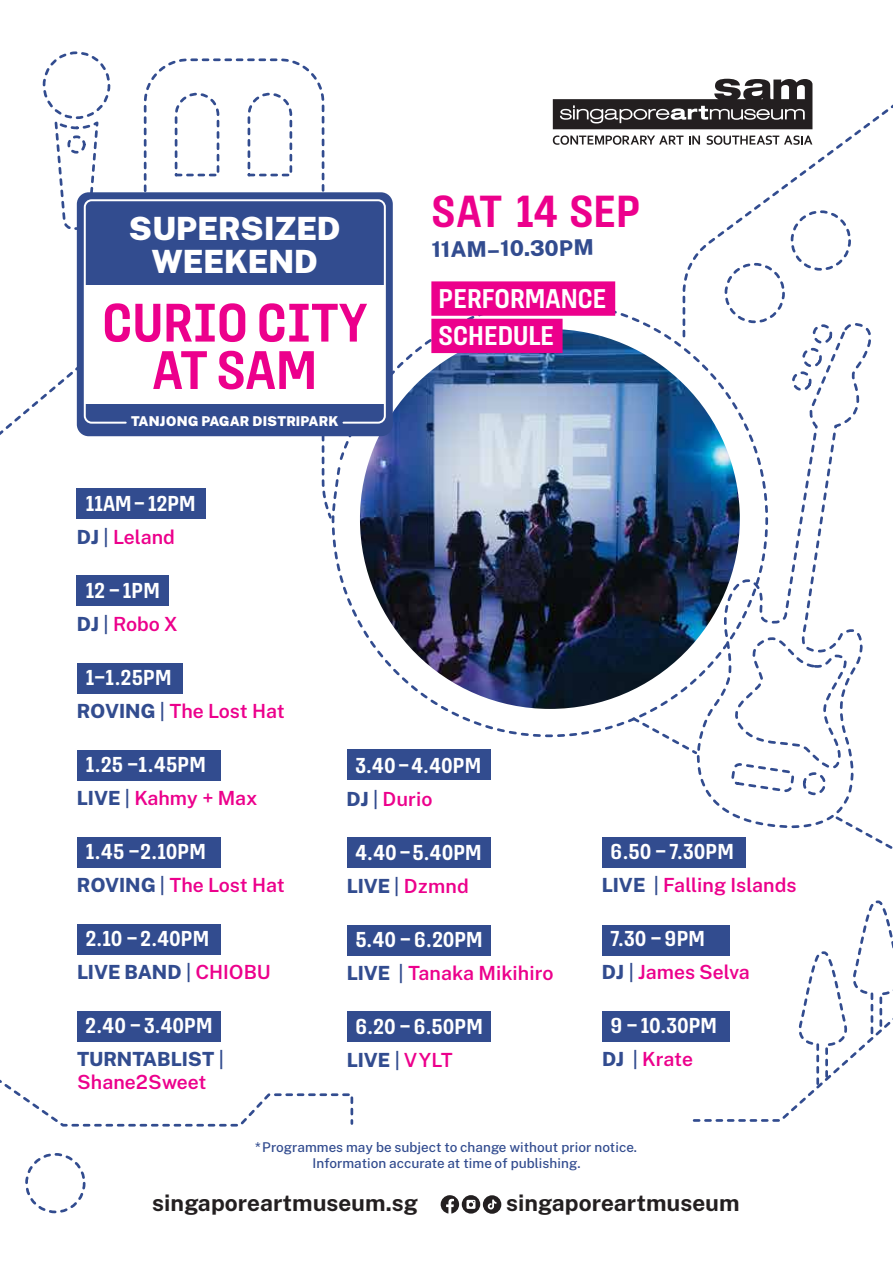
<style>
.page{position:relative;width:893px;height:1263px;background:#fff}
.page>*{position:absolute;margin:0;border:0;box-sizing:border-box;transform-origin:0 0}
.t1{font:500 56.4px/47.4px "Loos Compressed";color:#ec008c;text-align:center}
.t2{font:500 46.8px "Loos Compressed";color:#ec008c}
.t3{font:900 32.1px/32.8px "Public Sans";color:#fff;text-align:center}
.t4{font:500 28.2px/37px "Loos Compressed";color:#fff}
.t5{font:700 22.8px "Public Sans";color:#231f20}
.t6{font:500 22.5px "Loos Compressed";color:#fff}
.t7{font:800 21.6px "Public Sans";color:#324c8f}
.t8{font:600 19.5px "Public Sans";letter-spacing:-.005em;color:#ec008c}
.t9{font:800 19.5px/22.5px "Public Sans";color:#324c8f}
.t10{font:900 13.65px "Public Sans";letter-spacing:.01em;color:#fff}
.t11{font:500 13.5px/16.5px "Public Sans";color:#324c8f;text-align:center}
.s1{font-weight:800;color:#324c8f}
.s2{color:#324c8f}
.s3{font-weight:600}
.s4{font-weight:600;color:#ec008c}
</style>
<div class="page">
<svg style="left:0;top:347px;width:102px;height:90px"></svg>
<svg style="left:0;top:1079px;width:354px;height:48px"></svg>
<svg style="left:666px;top:738px;width:10px;height:6px"></svg>
<svg style="left:878px;top:839px;width:15px;height:10px"></svg>
<svg style="left:142px;top:58px;width:188px;height:461px"></svg>
<svg style="left:54px;top:117px;width:45px;height:114px"></svg>
<div style="left:43px;top:51px;width:67px;height:68px;border:3px dashed #324c8f;border-radius:50%"></div>
<div style="left:67px;top:135px;width:19px;height:19px;border:3px dashed #324c8f;border-radius:50%"></div>
<img style="left:330px;top:299px;width:346px;height:439px">
<svg style="left:440px;top:1195px;width:61px;height:19px"></svg>
<svg style="left:553px;top:135px;width:128px;height:10px"></svg>
<svg style="left:553px;top:79px;width:259px;height:50px"></svg>
<div style="left:431px;top:281px;width:184px;height:35px;background:#ec008c"></div>
<div style="left:431px;top:319px;width:132px;height:34px;background:#ec008c"></div>
<div style="left:77px;top:192px;width:316px;height:244px;background:#324c8f;border-radius:12px"></div>
<div style="left:85px;top:286px;width:300px;height:118px;background:#fff"></div>
<div style="left:84px;top:199px;width:302px;height:225px;border:2px solid #fff;border-radius:7px"></div>
<svg style="left:173px;top:94px;width:48px;height:84px"></svg>
<svg style="left:246px;top:94px;width:48px;height:84px"></svg>
<div style="left:77px;top:575px;width:92px;height:31px;background:#324c8f"></div>
<div style="left:77px;top:1011px;width:144px;height:31px;background:#324c8f"></div>
<div style="left:77px;top:924px;width:144px;height:30px;background:#324c8f"></div>
<div style="left:77px;top:837px;width:144px;height:30px;background:#324c8f"></div>
<div style="left:77px;top:750px;width:144px;height:30px;background:#324c8f"></div>
<div style="left:77px;top:663px;width:106px;height:31px;background:#324c8f"></div>
<div style="left:77px;top:488px;width:129px;height:30px;background:#324c8f"></div>
<div style="left:347px;top:1011px;width:144px;height:31px;background:#324c8f"></div>
<div style="left:347px;top:925px;width:144px;height:30px;background:#324c8f"></div>
<div style="left:347px;top:837px;width:144px;height:30px;background:#324c8f"></div>
<div style="left:347px;top:749px;width:144px;height:31px;background:#324c8f"></div>
<div style="left:602px;top:1011px;width:128px;height:31px;background:#324c8f"></div>
<div style="left:602px;top:925px;width:128px;height:30px;background:#324c8f"></div>
<div style="left:602px;top:837px;width:144px;height:30px;background:#324c8f"></div>
<svg style="left:676px;top:340px;width:202px;height:502px"></svg>
<svg style="left:723px;top:631px;width:131px;height:167px"></svg>
<svg style="left:681px;top:87px;width:212px;height:253px"></svg>
<div style="left:25px;top:1153px;width:61px;height:60px;border:3px dashed #324c8f;border-radius:50%"></div>
<div style="left:725px;top:263px;width:60px;height:60px;border:3px dashed #324c8f;border-radius:50%"></div>
<div style="left:791px;top:210px;width:60px;height:61px;border:3px dashed #324c8f;border-radius:50%"></div>
<svg style="left:691px;top:900px;width:202px;height:222px"></svg>
<h3 class="t3" style="left:129px;top:211px;width:214px">SUPERSIZED<br>WEEKEND</h3>
<h1 class="t1" style="left:102px;top:296px;width:267px">CURIO CITY<br>AT SAM</h1>
<p class="t10" style="left:131px;top:410px;width:209px">TANJONG PAGAR DISTRIPARK</p>
<h2 class="t2" style="left:431px;top:179px;width:211px">SAT 14 SEP</h2>
<p class="t7" style="left:431px;top:233px;width:164px;rotate:-1deg">11AM–10.30PM</p>
<h3 class="t4" style="left:439px;top:279px;width:170px">PERFORMANCE<br>SCHEDULE</h3>
<p class="t6" style="left:85px;top:488px;width:112px">11AM–12PM</p>
<p class="t8" style="left:77px;top:522px;width:100px"><span class="s1">DJ</span> <span class="s2">|</span> Leland</p>
<p class="t6" style="left:85px;top:575px;width:76px">12 –1PM</p>
<p class="t8" style="left:77px;top:609px;width:102px"><span class="s1">DJ</span> <span class="s2">|</span> Robo X</p>
<p class="t6" style="left:85px;top:662px;width:88px">1–1.25PM</p>
<p class="t8" style="left:77px;top:696px;width:209px"><span class="s1">ROVING</span> <span class="s2">|</span> The Lost Hat</p>
<p class="t6" style="left:85px;top:749px;width:122px">1.25 –1.45PM</p>
<p class="t8" style="left:77px;top:783px;width:182px"><span class="s1">LIVE</span> <span class="s2">|</span> Kahmy + Max</p>
<p class="t6" style="left:85px;top:836px;width:122px">1.45 –2.10PM</p>
<p class="t8" style="left:77px;top:870px;width:209px"><span class="s1">ROVING</span> <span class="s2">|</span> The Lost Hat</p>
<p class="t6" style="left:85px;top:923px;width:125px">2.10 –2.40PM</p>
<p class="t9" style="left:77px;top:960px;width:195px">LIVE BAND <span class="s3">|</span> <span class="s4">CHIOBU</span></p>
<p class="t6" style="left:85px;top:1010px;width:129px">2.40 –3.40PM</p>
<p class="t9" style="left:77px;top:1047px;width:148px">TURNTABLIST <span class="s3">|<br></span><span class="s4">Shane2Sweet</span></p>
<p class="t6" style="left:355px;top:749px;width:128px">3.40–4.40PM</p>
<p class="t8" style="left:347px;top:784px;width:87px"><span class="s1">DJ</span> <span class="s2">|</span> Durio</p>
<p class="t6" style="left:355px;top:836px;width:128px">4.40–5.40PM</p>
<p class="t8" style="left:347px;top:871px;width:123px"><span class="s1">LIVE</span> <span class="s2">|</span> Dzmnd</p>
<p class="t6" style="left:355px;top:923px;width:129px">5.40 –6.20PM</p>
<p class="t8" style="left:347px;top:958px;width:208px"><span class="s1">LIVE</span> <span class="s2">|</span> Tanaka Mikihiro</p>
<p class="t6" style="left:355px;top:1010px;width:129px">6.20 –6.50PM</p>
<p class="t9" style="left:347px;top:1048px;width:107px">LIVE <span class="s3">|</span> <span class="s4">VYLT</span></p>
<p class="t6" style="left:610px;top:836px;width:125px">6.50 –7.30PM</p>
<p class="t8" style="left:602px;top:870px;width:196px"><span class="s1">LIVE</span> <span class="s2">|</span> Falling Islands</p>
<p class="t6" style="left:610px;top:923px;width:96px">7.30 –9PM</p>
<p class="t8" style="left:602px;top:957px;width:149px"><span class="s1">DJ</span> <span class="s2">|</span> James Selva</p>
<p class="t6" style="left:610px;top:1010px;width:108px">9 –10.30PM</p>
<p class="t8" style="left:602px;top:1044px;width:93px"><span class="s1">DJ</span> <span class="s2">|</span> Krate</p>
<p class="t11" style="left:255px;top:1138px;width:383px">*Programmes may be subject to change without prior notice.<br>Information accurate at time of publishing.</p>
<p class="t5" style="left:152px;top:1185px;width:267px">singaporeartmuseum.sg</p>
<p class="t5" style="left:506px;top:1185px;width:235px">singaporeartmuseum</p>
</div>
